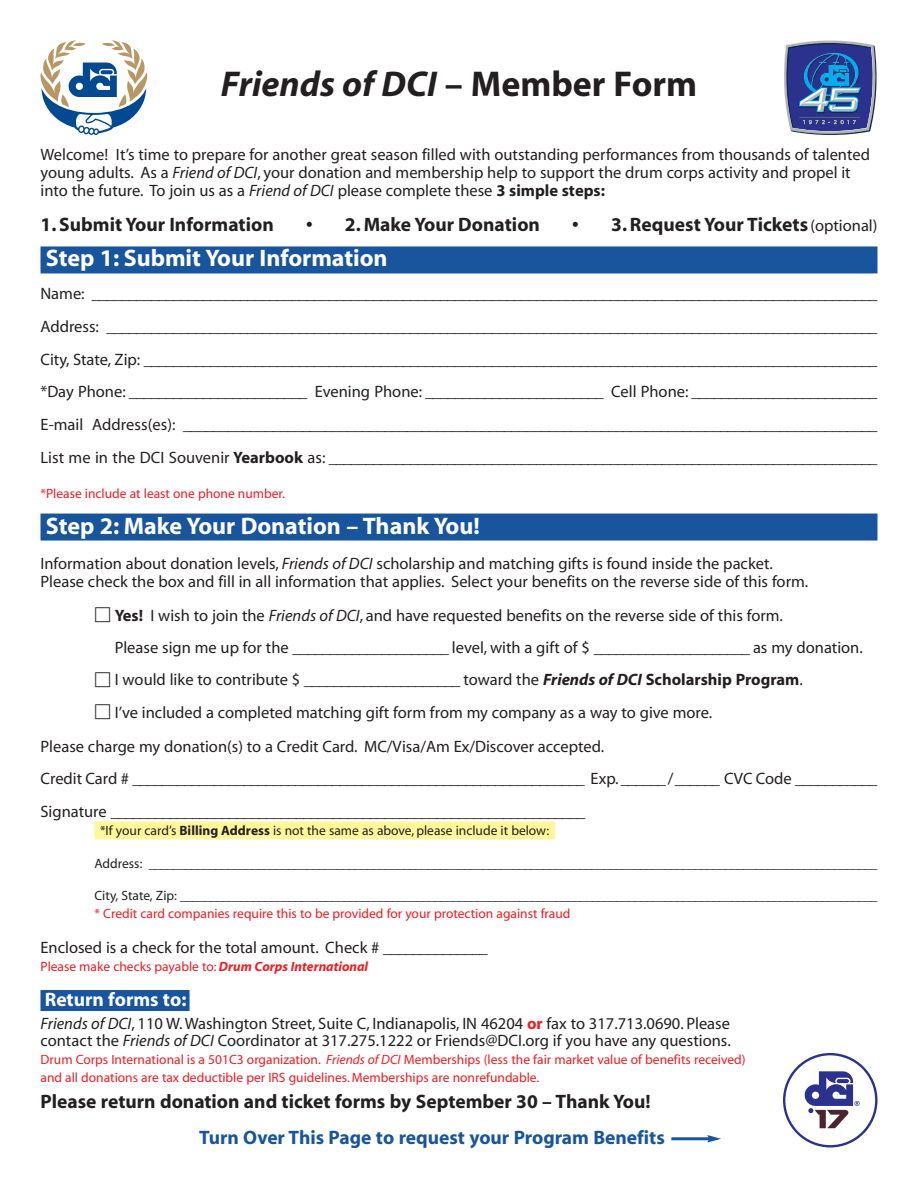
<style>
.page{position:relative;width:918px;height:1188px;background:#fff}
.page>*{position:absolute;margin:0;border:0;box-sizing:border-box;transform-origin:0 0}
.t1{font:italic 700 36px "Myriad";color:#231f20}
.t2{font:700 24px "Myriad";color:#fff}
.t3{font:700 19.5px "Myriad";color:#231f20}
.t4{font:700 19.5px "Myriad";color:#18559d}
.t5{font:700 19.5px "Myriad";color:#fff}
.t6{font:16.5px/32.7px "Myriad";color:#231f20}
.t7{font:13.5px/17.7px "Myriad";color:#ee1d23}
.t8{font:13.5px "Myriad";color:#231f20}
.s1{font-style:normal}
.s2{font-style:italic}
.s3{font-weight:700}
.s4{font-weight:400;font-size:16.5px}
.s5{font-family:"Universal Newswith Comm Pi"}
.s6{font-weight:700;font-style:italic}
.s7{color:#fff79a}
.s8{font-weight:700;color:#ee1d23}
</style>
<div class="page">
<div style="left:40px;top:246px;width:838px;height:27px;background:#18559d"></div>
<div style="left:40px;top:514px;width:838px;height:27px;background:#18559d"></div>
<div style="left:94px;top:821px;width:461px;height:18px;background:#fff79a"></div>
<div style="left:40px;top:990px;width:150px;height:21px;background:#18559d"></div>
<hr style="left:671px;top:1137px;width:39px;height:3px;background:#18559d">
<svg style="left:707px;top:1135px;width:14px;height:8px"></svg>
<svg style="left:784px;top:41px;width:93px;height:94px;background:#4e6aa5"></svg>
<svg style="left:40px;top:41px;width:107px;height:94px"></svg>
<svg style="left:783px;top:1053px;width:95px;height:95px"></svg>
<h1 class="t1" style="left:221px;top:70px;width:478px">Friends of DCI <span class="s1">– Member Form</span></h1>
<p class="t6" style="left:40px;top:147px;width:831px;line-height:17.7px">Welcome! It’s time to prepare for another great season filled with outstanding performances from thousands of talented young adults. As a <span class="s2">Friend of DCI</span>, your donation and membership help to support the drum corps activity and propel it into the future. To join us as a <span class="s2">Friend of DCI</span> please complete these <span class="s3">3 simple steps:</span></p>
<p class="t3" style="left:40px;top:217px;width:235px">1. Submit Your Information</p>
<p class="t3" style="left:306px;top:217px;width:235px">• 2. Make Your Donation</p>
<p class="t3" style="left:572px;top:217px;width:307px">• 3. Request Your Tickets<span class="s4">(optional)</span></p>
<h2 class="t2" style="left:46px;top:249px;width:343px">Step 1: Submit Your Information</h2>
<p class="t6" style="left:40px;top:279px;width:839px;text-align:justify">Name: __________________________________________________________________________________________________________ Address: ________________________________________________________________________________________________________ City, State, Zip: ___________________________________________________________________________________________________ *Day Phone: ________________________ Evening Phone: ________________________ Cell Phone: _________________________ E-mail Address(es): _____________________________________________________________________________________________ List me in the DCI Souvenir <span class="s3">Yearbook</span> as: __________________________________________________________________________</p>
<p class="t7" style="left:40px;top:486px;width:246px">*Please include at least one phone number.</p>
<h2 class="t2" style="left:46px;top:516px;width:436px">Step 2: Make Your Donation – Thank You!</h2>
<p class="t6" style="left:40px;top:556px;width:769px;line-height:17.7px">Information about donation levels, <span class="s2">Friends of DCI</span> scholarship and matching gifts is found inside the packet.<br>Please check the box and fill in all information that applies. Select your benefits on the reverse side of this form.</p>
<p class="t6" style="left:115px;top:600px;width:750px;text-indent:-20px"><span class="s5">□</span> <span class="s3">Yes!</span> I wish to join the <span class="s2">Friends of DCI</span>, and have requested benefits on the reverse side of this form.<br>Please sign me up for the _____________________ level, with a gift of $ _____________________ as my donation.</p>
<p class="t6" style="left:95px;top:665px;width:710px"><span class="s5">□</span> I would like to contribute $ _____________________ toward the <span class="s6">Friends of DCI</span> <span class="s3">Scholarship Program</span>.</p>
<p class="t6" style="left:40px;top:697px;width:838px;line-height:33.2px;text-indent:54px"><span class="s5">□</span> I’ve included a completed matching gift form from my company as a way to give more.<br>Please charge my donation(s) to a Credit Card. MC/Visa/Am Ex/Discover accepted.<br>Credit Card # _____________________________________________________________ Exp. ______ / ______ CVC Code ___________ Signature ________________________________________________________________</p>
<p class="t8" style="left:94px;top:825px;width:462px"><span class="s7">..</span>*If your card’s <span class="s3">Billing Address</span> is not the same as above, please include it below:<span class="s7">..</span></p>
<p class="t8" style="left:94px;top:858px;width:784px">Address: ________________________________________________________________________________________________________________________</p>
<p class="t8" style="left:94px;top:891px;width:785px">City, State, Zip: ___________________________________________________________________________________________________________________</p>
<p class="t7" style="left:94px;top:906px;width:478px">* Credit card companies require this to be provided for your protection against fraud</p>
<p class="t6" style="left:40px;top:933px;width:449px">Enclosed is a check for the total amount. Check # ______________</p>
<p class="t7" style="left:40px;top:959px;width:329px">Please make checks payable to: <span class="s6">Drum Corps International</span></p>
<p class="t5" style="left:45px;top:993px;width:143px">Return forms to:</p>
<p class="t6" style="left:40px;top:1016px;width:692px;line-height:17.7px"><span class="s2">Friends of DCI</span>, 110 W. Washington Street, Suite C, Indianapolis, IN 46204 <span class="s8">or</span> fax to 317.713.0690. Please contact the <span class="s2">Friends of DCI</span> Coordinator at 317.275.1222 or Friends@DCI.org if you have any questions.</p>
<p class="t7" style="left:40px;top:1052px;width:707px">Drum Corps International is a 501C3 organization. <span class="s2">Friends of DCI</span> Memberships (less the fair market value of benefits received) and all donations are tax deductible per IRS guidelines. Memberships are nonrefundable.</p>
<p class="t3" style="left:40px;top:1094px;width:612px">Please return donation and ticket forms by September 30 – Thank You!</p>
<p class="t4" style="left:199px;top:1130px;width:467px">Turn Over This Page to request your Program Benefits</p>
</div>
